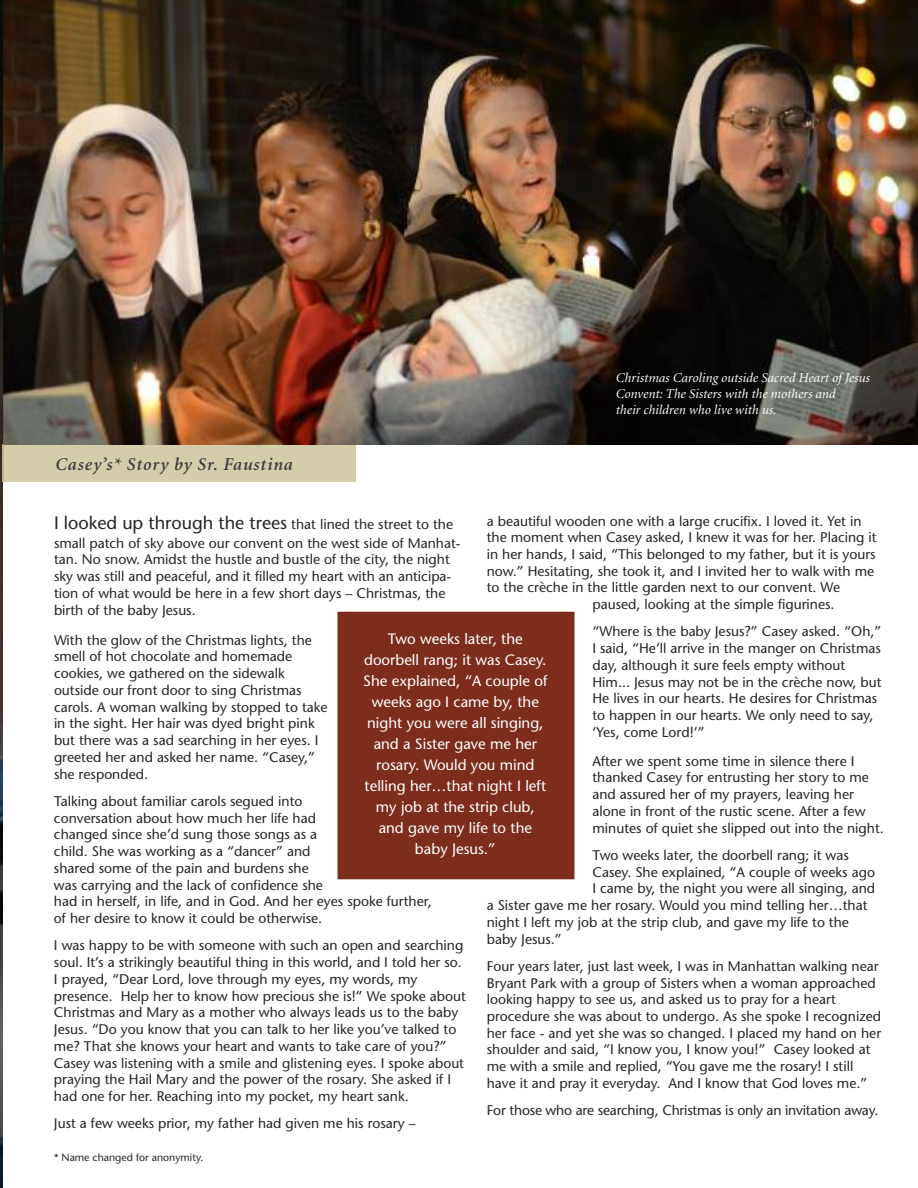
<style>
.page{position:relative;width:918px;height:1188px;background:#fff}
.page>*{position:absolute;margin:0;border:0;box-sizing:border-box;transform-origin:0 0}
.t1{font:18px "Stone Sans";color:#272627}
.t2{font:italic 600 18px "Minion";letter-spacing:.05em;color:#3d3c3c}
.t3{font:15px/21px "Stone Sans";color:#fff;text-align:center}
.t4{font:13.95px/16.8px "Stone Sans";color:#272627}
.t5{font:italic 13.5px/16.2px "Minion";color:#fff}
.t6{font:10.5px "Stone Sans";color:#272627}
.s1{font-size:13.95px}
</style>
<div class="page">
<div style="left:339px;top:613px;width:234px;height:265px;background:#7e2d1c"></div>
<div style="left:338px;top:612px;width:236px;height:267px;border:2px solid #7e2d1c"></div>
<img style="left:0;top:0;width:3px;height:1188px">
<div style="left:3px;top:444px;width:353px;height:38px;background:#d4cdaa"></div>
<img style="left:3px;top:444px;width:1px;height:38px">
<img style="left:3px;top:0;width:915px;height:445px">
<p class="t2" style="left:55px;top:457px;width:239px">Casey’s* Story by Sr. Faustina</p>
<p class="t5" style="left:616px;top:371px;width:255px">Christmas Caroling outside Sacred Heart of Jesus<br>Convent: The Sisters with the mothers and<br>their children who live with us.</p>
<p class="t4" style="left:487px;top:514px;width:376px">a beautiful wooden one with a large crucifix. I loved it. Yet in</p>
<p class="t4" style="left:487px;top:530px;width:391px">the moment when Casey asked, I knew it was for her. Placing it</p>
<p class="t4" style="left:487px;top:547px;width:390px">in her hands, I said, “This belonged to my father, but it is yours</p>
<p class="t4" style="left:487px;top:564px;width:389px">now.” Hesitating, she took it, and I invited her to walk with me</p>
<p class="t4" style="left:487px;top:581px;width:355px">to the crèche in the little garden next to our convent. We</p>
<p class="t4" style="left:592px;top:597px;width:244px">paused, looking at the simple figurines.</p>
<p class="t4" style="left:592px;top:625px;width:291px">“Where is the baby Jesus?” Casey asked. “Oh,” I said, “He’ll arrive in the manger on Christmas day, although it sure feels empty without Him... Jesus may not be in the crèche now, but He lives in our hearts. He desires for Christmas to happen in our hearts. We only need to say, ‘Yes, come Lord!’”</p>
<p class="t4" style="left:592px;top:754px;width:293px">After we spent some time in silence there I thanked Casey for entrusting her story to me and assured her of my prayers, leaving her alone in front of the rustic scene. After a few minutes of quiet she slipped out into the night.</p>
<p class="t4" style="left:592px;top:848px;width:258px">Two weeks later, the doorbell rang; it was</p>
<p class="t4" style="left:592px;top:865px;width:284px">Casey. She explained, “A couple of weeks ago</p>
<p class="t4" style="left:592px;top:882px;width:284px">I came by, the night you were all singing, and</p>
<p class="t4" style="left:487px;top:898px;width:382px">a Sister gave me her rosary. Would you mind telling her…that</p>
<p class="t4" style="left:487px;top:915px;width:364px">night I left my job at the strip club, and gave my life to the</p>
<p class="t4" style="left:487px;top:932px;width:77px">baby Jesus.”</p>
<p class="t4" style="left:487px;top:959px;width:396px">Four years later, just last week, I was in Manhattan walking near Bryant Park with a group of Sisters when a woman approached looking happy to see us, and asked us to pray for a heart procedure she was about to undergo. As she spoke I recognized her face - and yet she was so changed. I placed my hand on her shoulder and said, “I know you, I know you!” Casey looked at me with a smile and replied, “You gave me the rosary! I still have it and pray it everyday. And I know that God loves me.”</p>
<p class="t4" style="left:487px;top:1103px;width:393px">For those who are searching, Christmas is only an invitation away.</p>
<p class="t1" style="left:54px;top:516px;width:401px">I looked up through the trees <span class="s1">that lined the street to the</span></p>
<p class="t4" style="left:54px;top:536px;width:408px">small patch of sky above our convent on the west side of Manhat&shy;tan. No snow. Amidst the hustle and bustle of the city, the night sky was still and peaceful, and it filled my heart with an anticipa&shy;tion of what would be here in a few short days – Christmas, the birth of the baby Jesus.</p>
<p class="t4" style="left:54px;top:633px;width:275px">With the glow of the Christmas lights, the smell of hot chocolate and homemade cookies, we gathered on the sidewalk outside our front door to sing Christmas carols. A woman walking by stopped to take in the sight. Her hair was dyed bright pink but there was a sad searching in her eyes. I greeted her and asked her name. “Casey,” she responded.</p>
<p class="t4" style="left:54px;top:794px;width:379px">Talking about familiar carols segued into<br>conversation about how much her life had<br>changed since she’d sung those songs as a<br>child. She was working as a “dancer” and<br>shared some of the pain and burdens she<br>was carrying and the lack of confidence she<br>had in herself, in life, and in God. And her eyes spoke further, of her desire to know it could be otherwise.</p>
<p class="t4" style="left:54px;top:939px;width:413px">I was happy to be with someone with such an open and searching soul. It’s a strikingly beautiful thing in this world, and I told her so.<br>I prayed, “Dear Lord, love through my eyes, my words, my presence. Help her to know how precious she is!” We spoke about Christmas and Mary as a mother who always leads us to the baby Jesus. “Do you know that you can talk to her like you’ve talked to me? That she knows your heart and wants to take care of you?” Casey was listening with a smile and glistening eyes. I spoke about praying the Hail Mary and the power of the rosary. She asked if I had one for her. Reaching into my pocket, my heart sank.</p>
<p class="t4" style="left:54px;top:1116px;width:363px">Just a few weeks prior, my father had given me his rosary –</p>
<p class="t3" style="left:363px;top:630px;width:186px">Two weeks later, the doorbell rang; it was Casey.<br>She explained, “A couple of weeks ago I came by, the night you were all singing, and a Sister gave me her rosary. Would you mind telling her…that night I left my job at the strip club, and gave my life to the baby Jesus.”</p>
<p class="t6" style="left:54px;top:1154px;width:151px">* Name changed for anonymity.</p>
</div>
